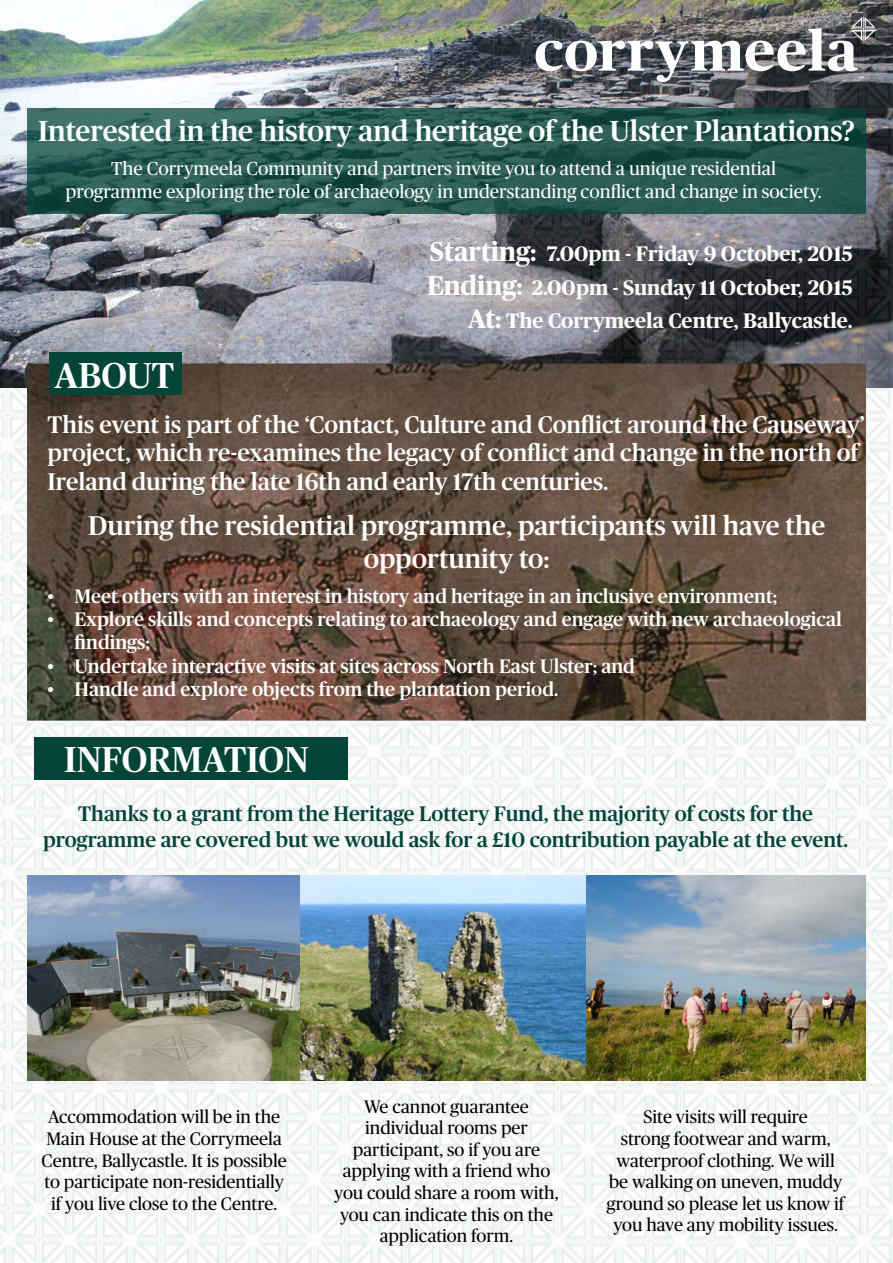
<style>
.page{position:relative;width:893px;height:1263px;background:#fff}
.page>*{position:absolute;margin:0;border:0;box-sizing:border-box;transform-origin:0 0}
.t1{font:500 36px "Publico";color:#fff}
.t2{font:500 28.95px "Publico";color:#fff}
.t3{font:500 27px/33px "Publico";color:#fff;text-align:center}
.t4{font:500 24px/28.8px "Publico";color:#fff}
.t5{font:500 21px/25.2px "Publico";color:#024437;text-align:center}
.t6{font:700 21px/34.5px "Publico";color:#fff}
.t7{font:500 19.5px/23.4px "Publico";color:#fff}
.t8{font:18.75px/22.5px "Publico";color:#fff;text-align:center}
.t9{font:18px/21.6px "Publico";color:#000;text-align:center}
.s1{font-size:27px}
</style>
<div class="page">
<img style="left:0;top:388px;width:893px;height:875px">
<img style="left:0;top:0;width:893px;height:388px">
<svg style="left:27px;top:108px;width:839px;height:106px;background:#285951"></svg>
<img style="left:536px;top:17px;width:340px;height:65px">
<img style="left:27px;top:363px;width:839px;height:358px">
<div style="left:49px;top:352px;width:132px;height:42px;background:#024437"></div>
<div style="left:34px;top:737px;width:313px;height:42px;background:#024437"></div>
<img style="left:27px;top:875px;width:838px;height:205px">
<h2 class="t2" style="left:38px;top:114px;width:818px">Interested in the history and heritage of the Ulster Plantations?</h2>
<p class="t8" style="left:66px;top:157px;width:757px">The Corrymeela Community and partners invite you to attend a unique residential programme exploring the role of archaeology in understanding conflict and change in society.</p>
<p class="t6" style="left:427px;top:236px;width:427px"><span class="s1">Starting:</span> 7.00pm - Friday 9 October, 2015<br><span class="s1">Ending:</span> 2.00pm - Sunday 11 October, 2015</p>
<p class="t6" style="left:468px;top:303px;width:386px"><span class="s1">At:</span> The Corrymeela Centre, Ballycastle.</p>
<h1 class="t1" style="left:55px;top:355px;width:121px">ABOUT</h1>
<h3 class="t4" style="left:48px;top:410px;width:819px">This event is part of the ‘Contact, Culture and Conflict around the Causeway’ project, which re-examines the legacy of conflict and change in the north of<br>Ireland during the late 16th and early 17th centuries.</h3>
<h3 class="t3" style="left:88px;top:509px;width:739px">During the residential programme, participants will have the opportunity to:</h3>
<p class="t7" style="left:48px;top:584px;width:731px">• Meet others with an interest in history and heritage in an inclusive environment;</p>
<p class="t7" style="left:75px;top:607px;width:769px;text-indent:-27px">• Explore skills and concepts relating to archaeology and engage with new archaeological findings;</p>
<p class="t7" style="left:48px;top:654px;width:589px">• Undertake interactive visits at sites across North East Ulster; and</p>
<p class="t7" style="left:48px;top:678px;width:512px">• Handle and explore objects from the plantation period.</p>
<h1 class="t1" style="left:64px;top:739px;width:246px">INFORMATION</h1>
<p class="t5" style="left:43px;top:801px;width:806px">Thanks to a grant from the Heritage Lottery Fund, the majority of costs for the programme are covered but we would ask for a £10 contribution payable at the event.</p>
<p class="t9" style="left:42px;top:1106px;width:247px">Accommodation will be in the<br>Main House at the Corrymeela<br>Centre, Ballycastle. It is possible to participate non-residentially if you live close to the Centre.</p>
<p class="t9" style="left:334px;top:1095px;width:226px">We cannot guarantee individual rooms per participant, so if you are applying with a friend who you could share a room with, you can indicate this on the application form.</p>
<p class="t9" style="left:607px;top:1106px;width:239px">Site visits will require<br>strong footwear and warm, waterproof clothing. We will be walking on uneven, muddy ground so please let us know if you have any mobility issues.</p>
</div>
